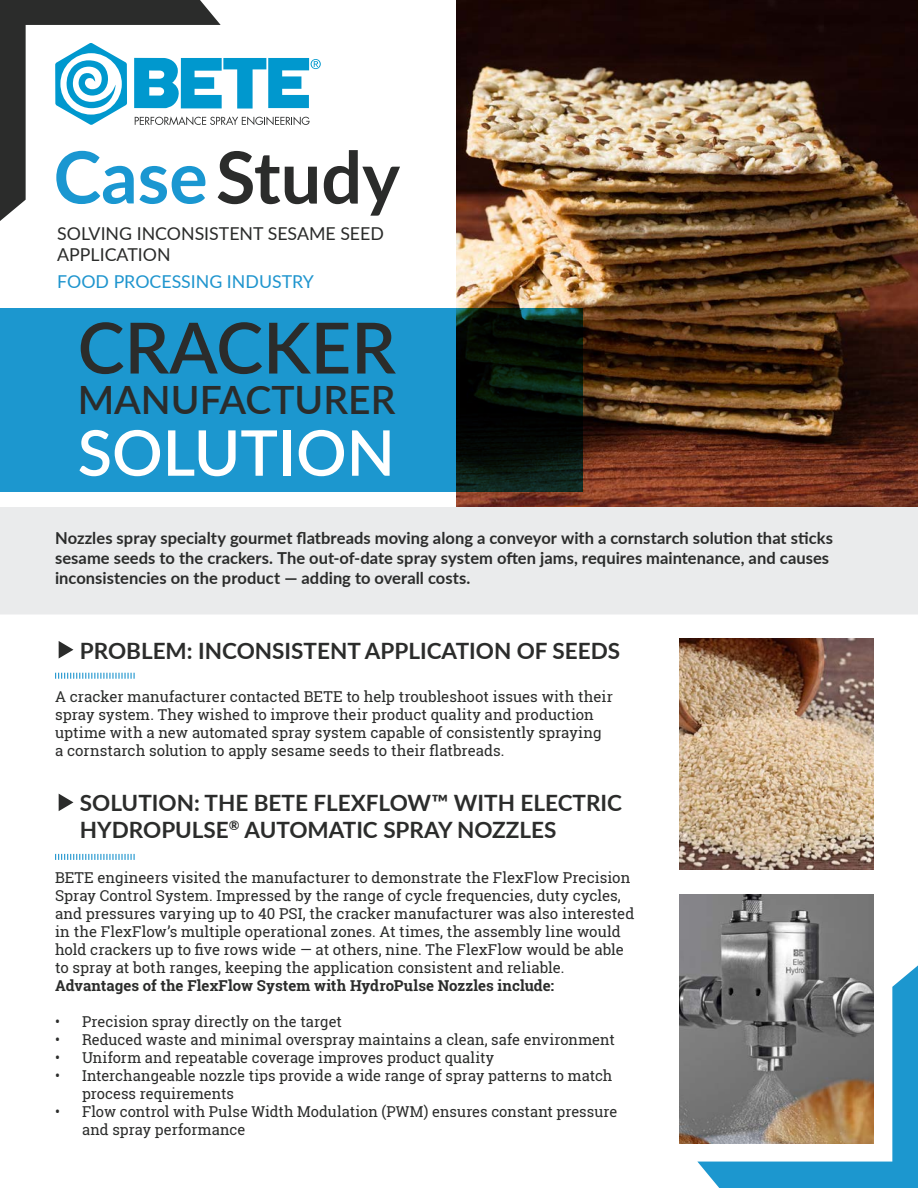
<style>
.page{position:relative;width:918px;height:1188px;background:#fff}
.page>*{position:absolute;margin:0;border:0;box-sizing:border-box;transform-origin:0 0}
.Case{font:700 72px "Lato";color:#2b2c2b}
.Slogan{font:600 70.5px "Lato";color:#2b2c2b}
.Slogan_2{font:600 63px "Lato";color:#fff}
.Slogan-2{font:600 39px "Lato";color:#2b2c2b}
.Subtitle{font:700 22.5px/27px "Lato";color:#2b2c2b}
.Text{font:17.7px/21.3px "Lato";color:#2b2c2b}
.Text-2{font:17.7px "Lato";color:#1f95ce}
.Text_Bold{font:700 16.5px/19.8px "Lato";letter-spacing:.005em;color:#2b2c2b}
.Text-3{font:15px/18px "Roboto Slab";color:#2b2c2b}
.s1{color:#1a97d1}
.s2{font-weight:700}
</style>
<div class="page">
<img style="left:457px;top:0;width:461px;height:507px">
<img style="left:680px;top:638px;width:193px;height:232px">
<img style="left:680px;top:895px;width:193px;height:249px">
<svg style="left:0;top:309px;width:583px;height:183px;background:#177aa4"></svg>
<svg style="left:697px;top:965px;width:221px;height:223px;background:#7d9198"></svg>
<svg style="left:0;top:0;width:221px;height:221px"></svg>
<div style="left:0;top:507px;width:918px;height:108px;background:#eaebec"></div>
<svg style="left:55px;top:673px;width:80px;height:6px"></svg>
<svg style="left:59px;top:641px;width:14px;height:18px"></svg>
<svg style="left:55px;top:854px;width:80px;height:6px"></svg>
<svg style="left:59px;top:794px;width:14px;height:17px"></svg>
<svg style="left:134px;top:58px;width:187px;height:51px"></svg>
<svg style="left:135px;top:116px;width:175px;height:9px"></svg>
<svg style="left:55px;top:43px;width:72px;height:82px"></svg>
<p class="Case" style="left:54px;top:124px;width:348px"><span class="s1">Case</span>Study</p>
<p class="Text" style="left:57px;top:222px;width:328px">SOLVING INCONSISTENT SESAME SEED<br>APPLICATION</p>
<p class="Text-2" style="left:57px;top:269px;width:258px">FOOD PROCESSING INDUSTRY</p>
<p class="Slogan" style="left:78px;top:297px;width:320px">CRACKER</p>
<p class="Slogan-2" style="left:78px;top:371px;width:319px">MANUFACTURER</p>
<p class="Slogan_2" style="left:78px;top:407px;width:319px">SOLUTION</p>
<p class="Text_Bold" style="left:55px;top:528px;width:779px">Nozzles spray specialty gourmet flatbreads moving along a conveyor with a cornstarch solution that sticks sesame seeds to the crackers. The out-of-date spray system often jams, requires maintenance, and causes inconsistencies on the product — adding to overall costs.</p>
<p class="Subtitle" style="left:80px;top:636px;width:542px">PROBLEM: INCONSISTENT APPLICATION OF SEEDS</p>
<p class="Text-3" style="left:55px;top:687px;width:559px">A cracker manufacturer contacted BETE to help troubleshoot issues with their spray system. They wished to improve their product quality and production uptime with a new automated spray system capable of consistently spraying a cornstarch solution to apply sesame seeds to their flatbreads.</p>
<p class="Subtitle" style="left:80px;top:788px;width:544px">SOLUTION: THE BETE FLEXFLOW™ WITH ELECTRIC<br>HYDROPULSE<sup>®</sup> AUTOMATIC SPRAY NOZZLES</p>
<p class="Text-3" style="left:55px;top:868px;width:581px">BETE engineers visited the manufacturer to demonstrate the FlexFlow Precision Spray Control System. Impressed by the range of cycle frequencies, duty cycles, and pressures varying up to 40 PSI, the cracker manufacturer was also interested in the FlexFlow’s multiple operational zones. At times, the assembly line would hold crackers up to five rows wide — at others, nine. The FlexFlow would be able to spray at both ranges, keeping the application consistent and reliable.<br><span class="s2">Advantages of the FlexFlow System with HydroPulse Nozzles include:</span></p>
<p class="Text-3" style="left:55px;top:1012px;width:288px">• Precision spray directly on the target</p>
<p class="Text-3" style="left:55px;top:1030px;width:561px">• Reduced waste and minimal overspray maintains a clean, safe environment</p>
<p class="Text-3" style="left:55px;top:1048px;width:440px">• Uniform and repeatable coverage improves product quality</p>
<p class="Text-3" style="left:82px;top:1066px;width:532px;text-indent:-27px">• Interchangeable nozzle tips provide a wide range of spray patterns to match process requirements</p>
<p class="Text-3" style="left:82px;top:1102px;width:537px;text-indent:-27px">• Flow control with Pulse Width Modulation (PWM) ensures constant pressure and spray performance</p>
</div>
